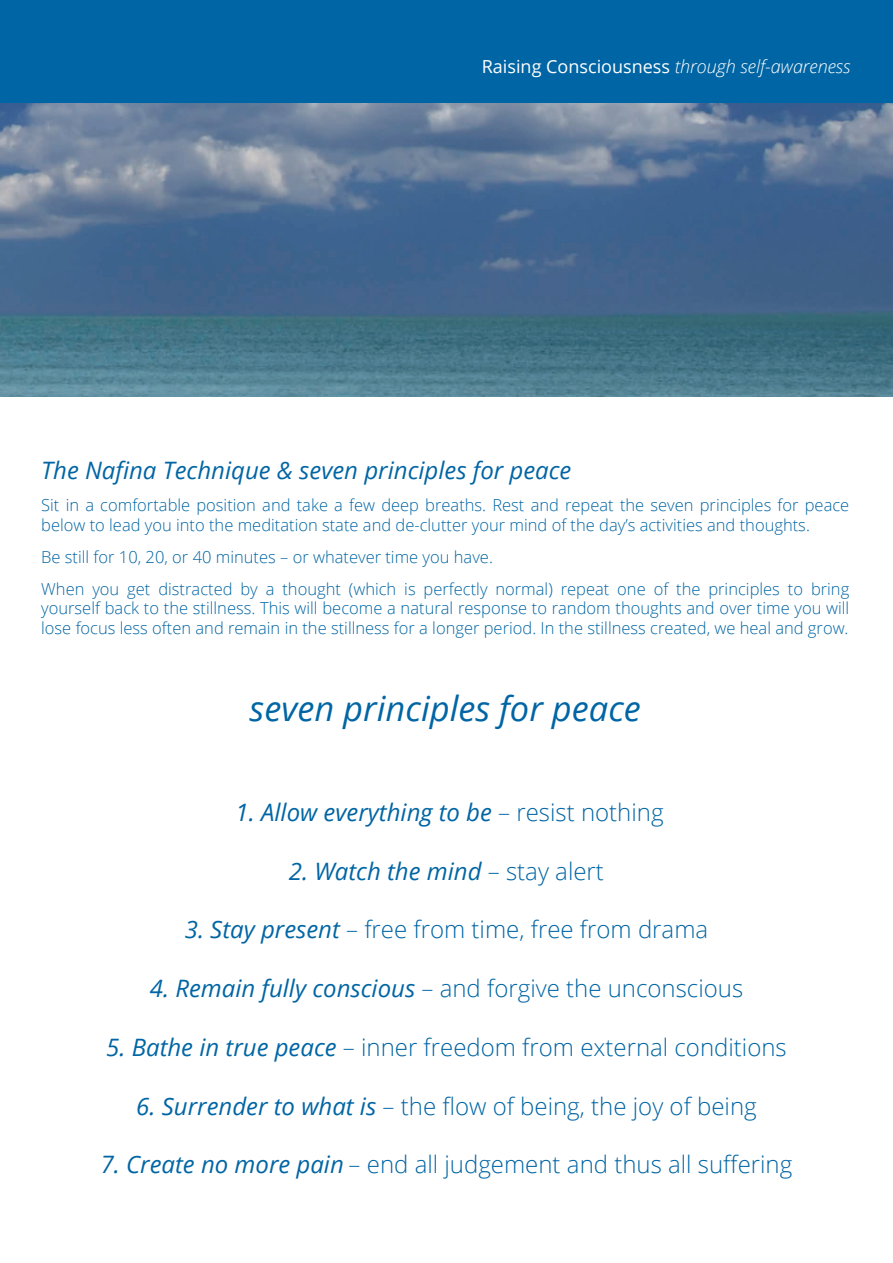
<style>
.page{position:relative;width:893px;height:1263px;background:#fff}
.page>*{position:absolute;margin:0;border:0;box-sizing:border-box;transform-origin:0 0}
.t1{font:italic 34.5px "Open Sans";color:#0065a4}
.t2{font:300 24px "Open Sans";color:#0065a4}
.t3{font:italic 24px "Open Sans";color:#0065a4}
.t4{font:italic 300 18px "Open Sans";color:#fff}
.t5{font:300 16.5px/19.4px "Open Sans";color:#0065a4}
.s1{font-weight:400;font-style:normal}
.s2{font-weight:300;font-style:normal}
.s3{font-weight:400;font-style:italic}
</style>
<div class="page">
<img style="left:0;top:102px;width:893px;height:294px">
<div style="left:0;top:0;width:893px;height:102px;background:#0065a4"></div>
<p class="t4" style="left:482px;top:54px;width:370px"><span class="s1">Raising Consciousness</span> through self-awareness</p>
<h2 class="t3" style="left:41px;top:453px;width:532px">The Nafina Technique &amp; seven principles for peace</h2>
<p class="t5" style="left:41px;top:495px;width:810px">Sit in a comfortable position and take a few deep breaths. Rest and repeat the seven principles for peace below to lead you into the meditation state and de-clutter your mind of the day’s activities and thoughts.</p>
<p class="t5" style="left:41px;top:540px;width:810px;line-height:32.1px">Be still for 10, 20, or 40 minutes – or whatever time you have.<br>When you get distracted by a thought (which is perfectly normal) repeat one of the principles to bring</p>
<p class="t5" style="left:41px;top:597px;width:810px;line-height:20.4px">yourself back to the stillness. This will become a natural response to random thoughts and over time you will lose focus less often and remain in the stillness for a longer period. In the stillness created, we heal and grow.</p>
<h1 class="t1" style="left:250px;top:685px;width:393px">seven principles for peace</h1>
<h2 class="t3" style="left:236px;top:796px;width:429px">1. Allow everything to be <span class="s2">– resist nothing</span></h2>
<h2 class="t3" style="left:289px;top:854px;width:317px">2. Watch the mind <span class="s2">– stay alert</span></h2>
<h2 class="t2" style="left:185px;top:913px;width:525px"><span class="s3">3. Stay present</span> – free from time, free from drama</h2>
<h2 class="t2" style="left:150px;top:972px;width:595px"><span class="s3">4. Remain fully conscious</span> – and forgive the unconscious</h2>
<h2 class="t2" style="left:106px;top:1031px;width:682px"><span class="s3">5. Bathe in true peace</span> – inner freedom from external conditions</h2>
<h2 class="t2" style="left:136px;top:1089px;width:622px"><span class="s3">6. Surrender to what is</span> – the flow of being, the joy of being</h2>
<h2 class="t2" style="left:101px;top:1148px;width:693px"><span class="s3">7. Create no more pain</span> – end all judgement and thus all suffering</h2>
</div>
